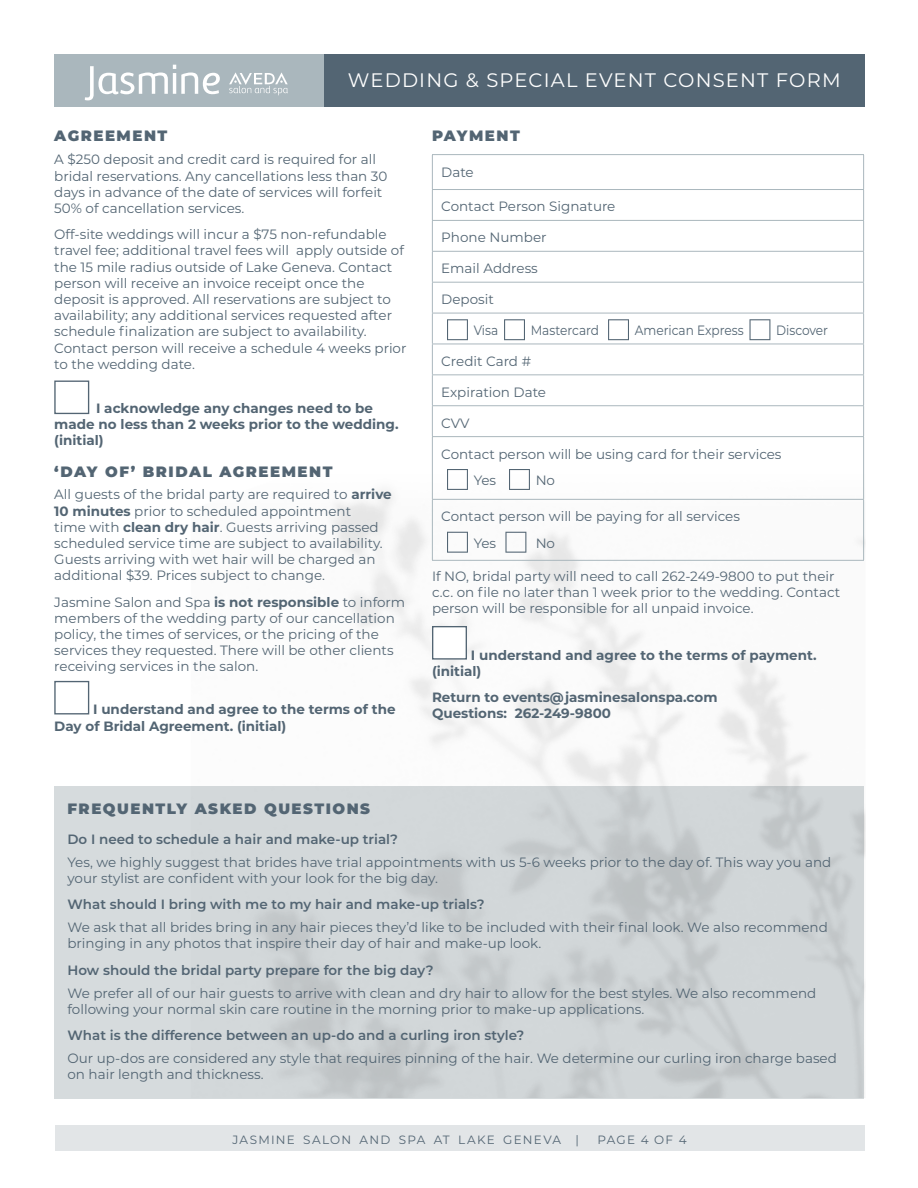
<style>
.page{position:relative;width:918px;height:1188px;background:#fff}
.page>*{position:absolute;margin:0;border:0;box-sizing:border-box;transform-origin:0 0}
.t1{font:19.5px "Montserrat";letter-spacing:.06em;color:#fff}
.sub_header{font:900 15px "Montserrat";letter-spacing:.1em;color:#536573}
.body{font:13.5px/16.2px "Montserrat";color:#536573}
.body-2{font:700 13.5px/16.2px "Montserrat";color:#536573}
.QUESTION{font:600 13.5px "Montserrat";color:#536573}
.body-3{font:13.5px "Montserrat";color:#536573;scale:.9 1}
.t2{font:12px "Montserrat";letter-spacing:.1em;color:#536573}
.s1{font-weight:700}
.s2{font-weight:100;font-size:54px}
</style>
<div class="page">
<div style="left:55px;top:1125px;width:810px;height:26px;background:#e2e5e7"></div>
<div style="left:324px;top:54px;width:541px;height:52px;background:#536573"></div>
<div style="left:54px;top:54px;width:270px;height:52px;background:#aab7bd"></div>
<svg style="left:85px;top:65px;width:135px;height:35px"></svg>
<svg style="left:229px;top:72px;width:59px;height:23px"></svg>
<hr style="left:432px;top:189px;width:432px;height:1px;background:#aab7bd">
<hr style="left:432px;top:220px;width:432px;height:1px;background:#aab7bd">
<hr style="left:432px;top:251px;width:432px;height:1px;background:#aab7bd">
<hr style="left:432px;top:282px;width:432px;height:1px;background:#aab7bd">
<hr style="left:432px;top:313px;width:432px;height:1px;background:#aab7bd">
<hr style="left:432px;top:344px;width:432px;height:1px;background:#aab7bd">
<hr style="left:432px;top:374px;width:432px;height:1px;background:#aab7bd">
<hr style="left:432px;top:405px;width:432px;height:1px;background:#aab7bd">
<hr style="left:432px;top:436px;width:432px;height:1px;background:#aab7bd">
<hr style="left:432px;top:499px;width:432px;height:1px;background:#aab7bd">
<hr style="left:432px;top:154px;width:432px;height:1px;background:#aab7bd">
<hr style="left:432px;top:155px;width:1px;height:34px;background:#aab7bd">
<hr style="left:863px;top:155px;width:1px;height:34px;background:#aab7bd">
<hr style="left:432px;top:190px;width:1px;height:30px;background:#aab7bd">
<hr style="left:863px;top:190px;width:1px;height:30px;background:#aab7bd">
<hr style="left:432px;top:221px;width:1px;height:30px;background:#aab7bd">
<hr style="left:863px;top:221px;width:1px;height:30px;background:#aab7bd">
<hr style="left:432px;top:252px;width:1px;height:30px;background:#aab7bd">
<hr style="left:863px;top:252px;width:1px;height:30px;background:#aab7bd">
<hr style="left:432px;top:283px;width:1px;height:30px;background:#aab7bd">
<hr style="left:863px;top:283px;width:1px;height:30px;background:#aab7bd">
<hr style="left:432px;top:313px;width:1px;height:31px;background:#aab7bd">
<hr style="left:863px;top:313px;width:1px;height:31px;background:#aab7bd">
<hr style="left:432px;top:344px;width:1px;height:30px;background:#aab7bd">
<hr style="left:863px;top:344px;width:1px;height:30px;background:#aab7bd">
<hr style="left:432px;top:375px;width:1px;height:30px;background:#aab7bd">
<hr style="left:863px;top:375px;width:1px;height:30px;background:#aab7bd">
<hr style="left:432px;top:406px;width:1px;height:30px;background:#aab7bd">
<hr style="left:863px;top:406px;width:1px;height:30px;background:#aab7bd">
<hr style="left:432px;top:437px;width:1px;height:62px;background:#aab7bd">
<hr style="left:863px;top:437px;width:1px;height:62px;background:#aab7bd">
<hr style="left:432px;top:500px;width:1px;height:60px;background:#aab7bd">
<hr style="left:863px;top:500px;width:1px;height:60px;background:#aab7bd">
<hr style="left:432px;top:560px;width:432px;height:1px;background:#aab7bd">
<div style="left:432px;top:626px;width:35px;height:34px;background:#fff;border:1px solid #536573"></div>
<div style="left:54px;top:786px;width:810px;height:313px;background:#d6dbdd"></div>
<div style="left:54px;top:381px;width:35px;height:33px;background:#fff;border:1px solid #536573"></div>
<div style="left:54px;top:681px;width:35px;height:33px;background:#fff;border:1px solid #536573"></div>
<h1 class="t1" style="left:348px;top:67px;width:494px">WEDDING &amp; SPECIAL EVENT CONSENT FORM</h1>
<p class="sub_header" style="left:54px;top:125px;width:115px">AGREEMENT</p>
<p class="body" style="left:54px;top:151px;width:335px">A $250 deposit and credit card is required for all bridal reservations. Any cancellations less than 30 days in advance of the date of services will forfeit 50% of cancellation services.</p>
<p class="body" style="left:54px;top:226px;width:354px">Off-site weddings will incur a $75 non-refundable travel fee; additional travel fees will apply outside of the 15 mile radius outside of Lake Geneva. Contact person will receive an invoice receipt once the deposit is approved. All reservations are subject to availability; any additional services requested after schedule finalization are subject to availability.<br>Contact person will receive a schedule 4 weeks prior to the wedding date.</p>
<p class="body-2" style="left:54px;top:399px;width:346px;text-indent:42px">I acknowledge any changes need to be made no less than 2 weeks prior to the wedding. (initial)</p>
<p class="sub_header" style="left:54px;top:460px;width:280px">‘DAY OF’ BRIDAL AGREEMENT</p>
<p class="body" style="left:54px;top:486px;width:339px">All guests of the bridal party are required to <span class="s1">arrive 10 minutes</span> prior to scheduled appointment<br>time with <span class="s1">clean dry hair</span>. Guests arriving passed scheduled service time are subject to availability.<br>Guests arriving with wet hair will be charged an additional $39. Prices subject to change.</p>
<p class="body" style="left:54px;top:593px;width:352px">Jasmine Salon and Spa <span class="s1">is not responsible</span> to inform members of the wedding party of our cancellation policy, the times of services, or the pricing of the services they requested. There will be other clients receiving services in the salon.</p>
<p class="body-2" style="left:54px;top:701px;width:343px;text-indent:39px">I understand and agree to the terms of the<br>Day of Bridal Agreement. (initial)</p>
<p class="sub_header" style="left:432px;top:125px;width:89px">PAYMENT</p>
<p class="body" style="left:441px;top:163px;width:34px">Date</p>
<p class="body" style="left:441px;top:198px;width:176px">Contact Person Signature</p>
<p class="body" style="left:441px;top:229px;width:107px">Phone Number</p>
<p class="body" style="left:441px;top:260px;width:98px">Email Address</p>
<p class="body" style="left:441px;top:291px;width:54px">Deposit</p>
<p class="body-3" style="left:441px;top:321px;width:431px"><span class="s2">□</span>Visa<span class="s2">□</span>Mastercard <span class="s2">□</span>American Express<span class="s2">□</span>Discover</p>
<p class="body" style="left:441px;top:353px;width:91px">Credit Card #</p>
<p class="body" style="left:441px;top:383px;width:106px">Expiration Date</p>
<p class="body" style="left:441px;top:414px;width:30px">CVV</p>
<p class="body" style="left:441px;top:445px;width:342px">Contact person will be using card for their services</p>
<p class="body" style="left:441px;top:471px;width:56px"><span class="s2">□</span>Yes</p>
<p class="body" style="left:503px;top:471px;width:53px"><span class="s2">□</span>No</p>
<p class="body" style="left:441px;top:508px;width:300px">Contact person will be paying for all services</p>
<p class="body" style="left:441px;top:534px;width:115px"><span class="s2">□</span>Yes <span class="s2">□</span> No</p>
<p class="body" style="left:432px;top:568px;width:410px">If NO, bridal party will need to call 262-249-9800 to put their c.c. on file no later than 1 week prior to the wedding. Contact person will be responsible for all unpaid invoice.</p>
<p class="body-2" style="left:432px;top:646px;width:386px;text-indent:39px">I understand and agree to the terms of payment. (initial)</p>
<p class="body-2" style="left:432px;top:688px;width:287px">Return to events@jasminesalonspa.com<br>Questions: 262-249-9800</p>
<p class="sub_header" style="left:68px;top:798px;width:304px">FREQUENTLY ASKED QUESTIONS</p>
<p class="QUESTION" style="left:68px;top:830px;width:332px">Do I need to schedule a hair and make-up trial?</p>
<p class="body" style="left:68px;top:854px;width:765px">Yes, we highly suggest that brides have trial appointments with us 5-6 weeks prior to the day of. This way you and your stylist are confident with your look for the big day.</p>
<p class="QUESTION" style="left:68px;top:895px;width:419px">What should I bring with me to my hair and make-up trials?</p>
<p class="body" style="left:68px;top:919px;width:762px">We ask that all brides bring in any hair pieces they’d like to be included with their final look. We also recommend bringing in any photos that inspire their day of hair and make-up look.</p>
<p class="QUESTION" style="left:68px;top:960px;width:368px">How should the bridal party prepare for the big day?</p>
<p class="body" style="left:68px;top:984px;width:750px">We prefer all of our hair guests to arrive with clean and dry hair to allow for the best styles. We also recommend following your normal skin care routine in the morning prior to make-up applications.</p>
<p class="QUESTION" style="left:68px;top:1026px;width:458px">What is the difference between an up-do and a curling iron style?</p>
<p class="body" style="left:68px;top:1050px;width:771px">Our up-dos are considered any style that requires pinning of the hair. We determine our curling iron charge based on hair length and thickness.</p>
<p class="t2" style="left:233px;top:1131px;width:348px">JASMINE SALON AND SPA AT LAKE GENEVA |</p>
<p class="t2" style="left:598px;top:1131px;width:91px">PAGE 4 OF 4</p>
</div>
